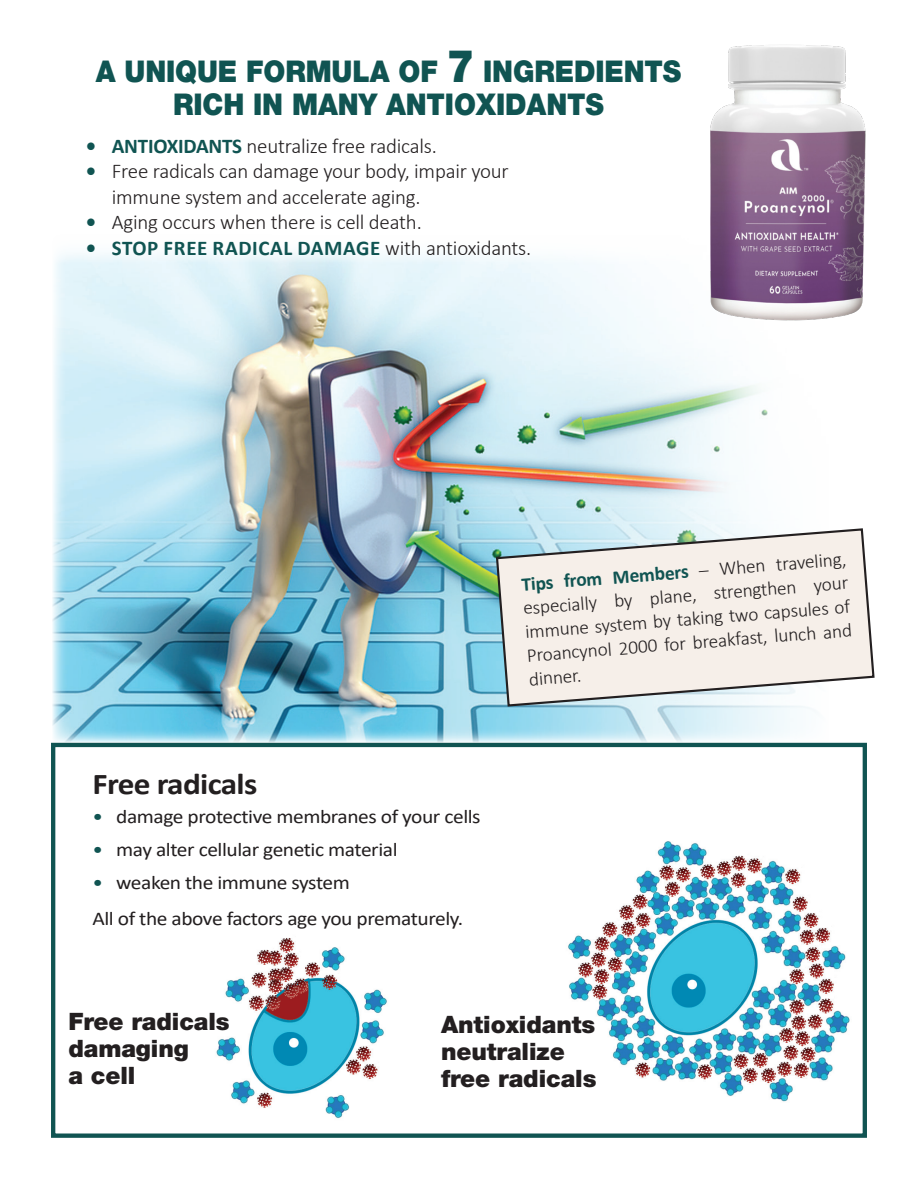
<style>
.page{position:relative;width:918px;height:1188px;background:#fff}
.page>*{position:absolute;margin:0;border:0;box-sizing:border-box;transform-origin:0 0}
.Bodytext{font:700 30.3px "Calibri";letter-spacing:-.02em;color:#231f20;scale:1.1 1}
.Kicker_3{font:900 30px/33px "Helvetica Neue LT Std";letter-spacing:-.005em;color:#105452;text-align:center;scale:.92 1}
.Kicker_3-2{font:900 24px/27px "Helvetica Neue LT Std";letter-spacing:-.005em;color:#231f20}
.Bodytext-2{font:300 21px/25.5px "Calibri";letter-spacing:-.01em;color:#231f20}
.Bodytext-3{font:700 21px "Calibri";letter-spacing:.03em;color:#105452}
.Bodytext-4{font:300 19.5px/23.9px "Calibri";color:#231f20;text-align:justify}
.Bodytext-5{font:19.5px "Calibri";letter-spacing:-.02em;color:#231f20;scale:1.1 1}
.s1{font-size:45px}
.s2{font-weight:700;color:#105452}
.s3{font-weight:300;color:#231f20}
.s4{color:#105452}
</style>
<div class="page">
<img style="left:52px;top:250px;width:758px;height:492px">
<div style="left:51px;top:743px;width:816px;height:395px;background:#fff;border:4px solid #105452"></div>
<svg style="left:495px;top:527px;width:380px;height:181px;background:#e8e7e4"></svg>
<img style="left:709px;top:45px;width:157px;height:277px">
<img style="left:216px;top:938px;width:171px;height:181px">
<img style="left:568px;top:841px;width:282px;height:261px">
<p class="Kicker_3" style="left:96px;top:54px;width:638px">A UNIQUE FORMULA OF <span class="s1">7</span> INGREDIENTS<br>RICH IN MANY ANTIOXIDANTS</p>
<p class="Bodytext-2" style="left:86px;top:133px;width:353px"><span class="s2">• ANTIOXIDANTS</span> neutralize free radicals.</p>
<p class="Bodytext-2" style="left:112px;top:158px;width:399px;text-indent:-26px"><span class="s2">•</span> Free radicals can damage your body, impair your immune system and accelerate aging.</p>
<p class="Bodytext-2" style="left:86px;top:209px;width:338px"><span class="s2">•</span> Aging occurs when there is cell death.</p>
<p class="Bodytext-3" style="left:86px;top:233px;width:447px">• STOP FREE RADICAL DAMAGE <span class="s3">with antioxidants.</span></p>
<p class="Bodytext" style="left:92px;top:762px;width:151px">Free radicals</p>
<p class="Bodytext-5" style="left:92px;top:803px;width:354px"><span class="s4">•</span> damage protective membranes of your cells</p>
<p class="Bodytext-5" style="left:92px;top:836px;width:279px"><span class="s4">•</span> may alter cellular genetic material</p>
<p class="Bodytext-5" style="left:92px;top:869px;width:236px"><span class="s4">•</span> weaken the immune system</p>
<p class="Bodytext-5" style="left:92px;top:905px;width:338px">All of the above factors age you prematurely.</p>
<p class="Bodytext-4" style="left:521px;top:572px;width:328px;rotate:-4deg"><span class="s2">Tips from Members</span> – When traveling, especially by plane, strengthen your immune system by taking two capsules of Proancynol 2000 for breakfast, lunch and dinner.</p>
<p class="Kicker_3-2" style="left:68px;top:1008px;width:163px">Free radicals damaging<br>a cell</p>
<p class="Kicker_3-2" style="left:441px;top:1011px;width:157px">Antioxidants neutralize free radicals</p>
</div>
